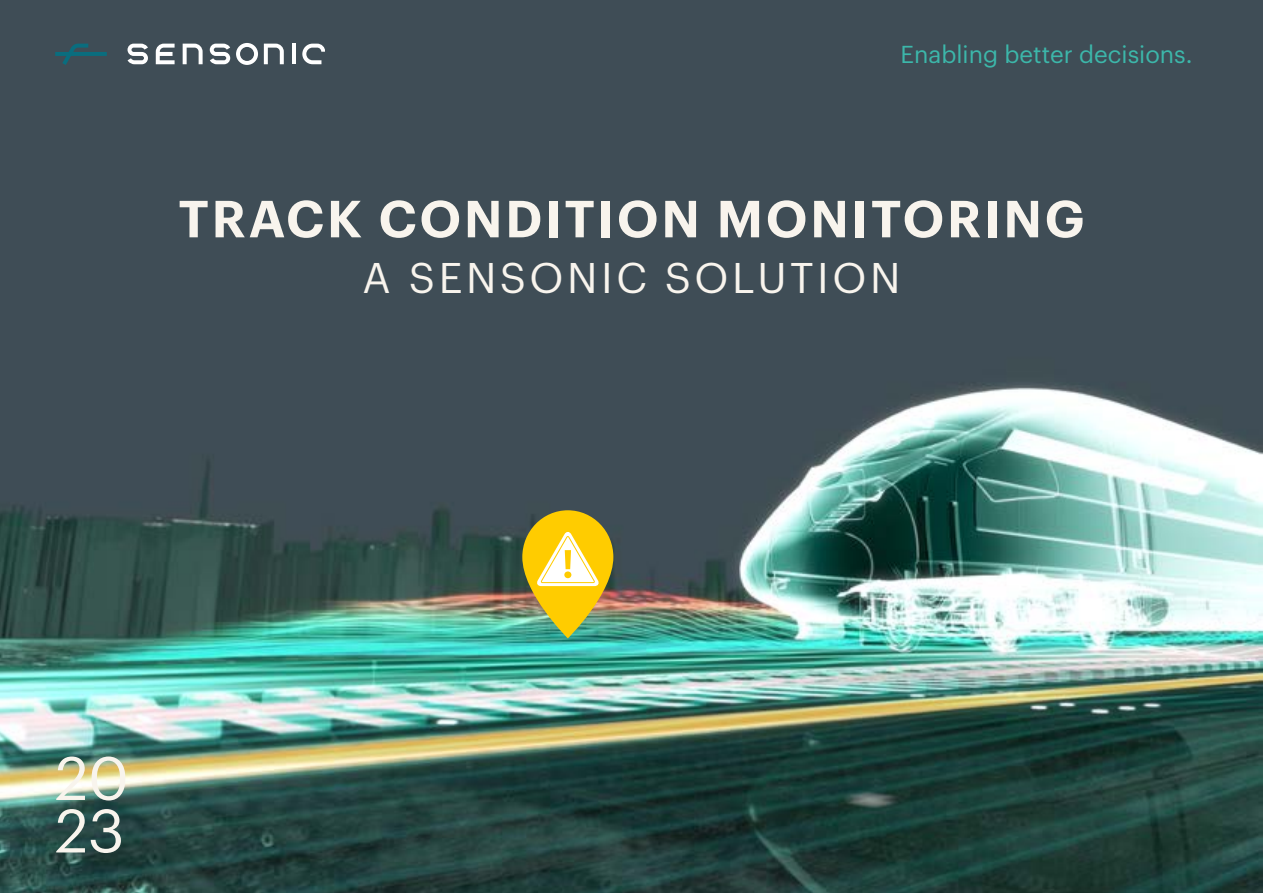
<style>
.page{position:relative;width:1263px;height:893px;background:#fff}
.page>*{position:absolute;margin:0;border:0;box-sizing:border-box;transform-origin:0 0}
.t1{font:60px/52.5px "Graphik LCG";color:#f8f4ed}
.t2{font:600 51px "Graphik LCG";letter-spacing:.055em;color:#f8f4ed}
.t3{font:42px "Graphik LCG";letter-spacing:.085em;color:#f8f4ed}
.t4{font:24px "Graphik LCG";color:#3cb7aa}
</style>
<div class="page">
<img style="left:0;top:0;width:1263px;height:893px">
<svg style="left:156px;top:44px;width:19px;height:20px"></svg>
<svg style="left:183px;top:44px;width:20px;height:20px"></svg>
<svg style="left:264px;top:44px;width:20px;height:20px"></svg>
<svg style="left:302px;top:44px;width:22px;height:20px"></svg>
<svg style="left:128px;top:44px;width:20px;height:20px"></svg>
<svg style="left:210px;top:44px;width:20px;height:20px"></svg>
<hr style="left:292px;top:44px;width:4px;height:20px;background:#fff">
<svg style="left:236px;top:43px;width:22px;height:22px"></svg>
<svg style="left:55px;top:44px;width:52px;height:21px"></svg>
<img style="left:522px;top:510px;width:91px;height:128px">
<p class="t4" style="left:900px;top:36px;width:293px">Enabling better decisions.</p>
<p class="t2" style="left:178px;top:180px;width:908px">TRACK CONDITION MONITORING</p>
<p class="t3" style="left:363px;top:247px;width:539px">A SENSONIC SOLUTION</p>
<p class="t1" style="left:55px;top:747px;width:75px">20<br>23</p>
</div>
